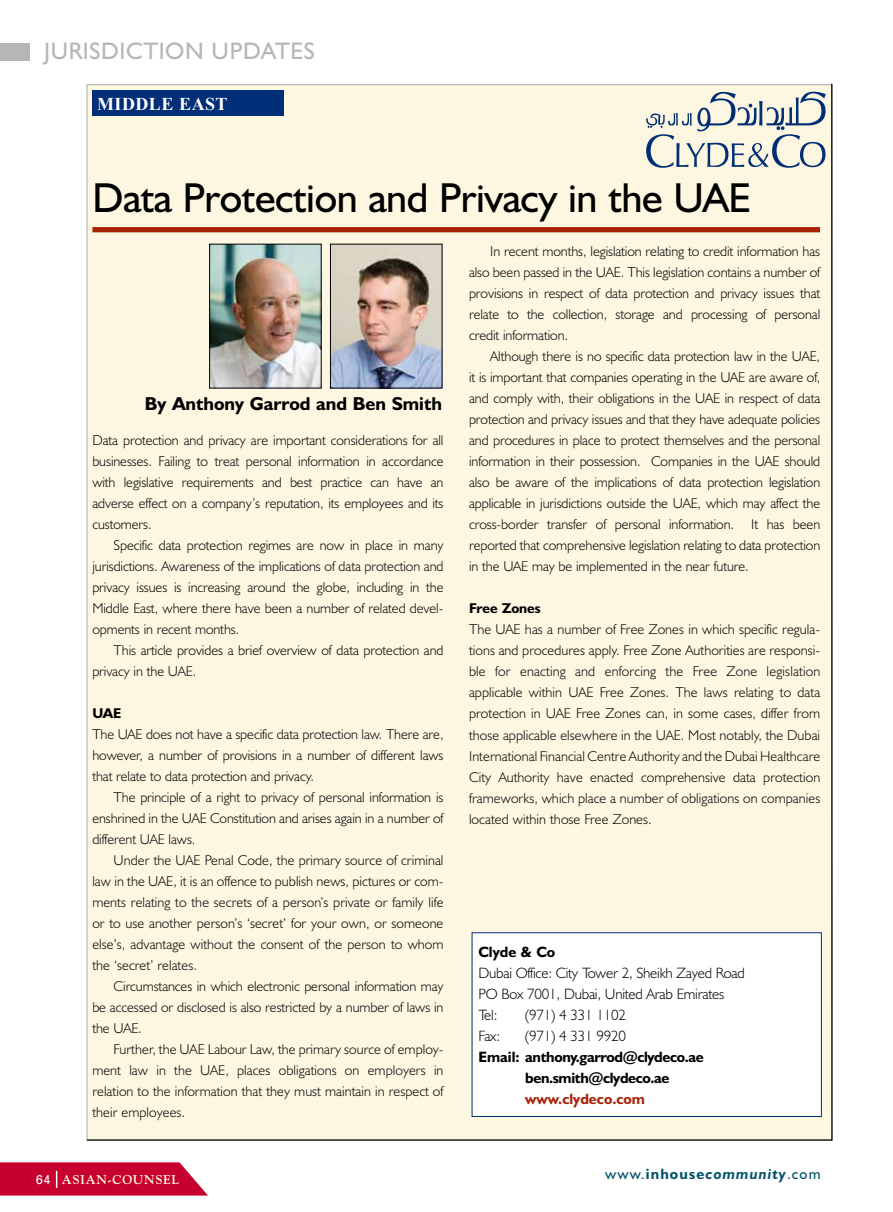
<style>
.page{position:relative;width:893px;height:1212px;background:#fff}
.page>*{position:absolute;margin:0;border:0;box-sizing:border-box;transform-origin:0 0}
.t1{font:42px "Humanist 521 BT";letter-spacing:-.01em;color:#000}
.t2{font:24px "Humanist 521 BT";letter-spacing:.025em;color:#b5b6b6}
.t3{font:700 18.75px "Humanist 521 BT";color:#000}
.t4{font:700 18px "Times New Roman";letter-spacing:.025em;color:#fff}
.t5{font:300 15px/21px "Humanist 521 BT";letter-spacing:-.015em;color:#000}
.t6{font:700 15px/21px "Humanist 521 BT";letter-spacing:-.025em;color:#000}
.t7{font:italic 700 15px "Humanist 521 BT";letter-spacing:.075em;color:#00536a}
.t8{font:700 15px "Humanist 521 BT";color:#a82208}
.t9{font:300 14.25px/21px "Humanist 521 BT";letter-spacing:-.005em;color:#000;text-align:justify}
.t10{font:700 14.25px "Humanist 521 BT";letter-spacing:-.005em;color:#000}
.t11{font:700 12.75px "Goudy";letter-spacing:.05em;color:#fffcd7}
.s1{font-family:"Univers";font-weight:400;color:#fff}
.s2{font-weight:400;font-style:normal}
.s3{font-style:normal}
</style>
<div class="page">
<div style="left:0;top:43px;width:30px;height:18px;background:#b5b6b6"></div>
<svg style="left:0;top:1162px;width:208px;height:33px;background:#cb1541"></svg>
<div style="left:86px;top:83px;width:747px;height:1058px;background:#fdf6e0"></div>
<div style="left:93px;top:90px;width:191px;height:26px;background:#002e77"></div>
<div style="left:92px;top:227px;width:728px;height:5px;background:#a82208"></div>
<svg style="left:645px;top:85px;width:181px;height:83px;background:#d2d4cd"></svg>
<img style="left:211px;top:246px;width:108px;height:140px">
<div style="left:209px;top:244px;width:112px;height:144px;border:1px solid #000"></div>
<img style="left:332px;top:246px;width:108px;height:140px">
<div style="left:330px;top:244px;width:112px;height:144px;border:1px solid #000"></div>
<div style="left:472px;top:933px;width:349px;height:183px;background:#fff"></div>
<div style="left:472px;top:932px;width:350px;height:185px;border:1px solid #002e77"></div>
<h2 class="t2" style="left:44px;top:36px;width:273px">JURISDICTION UPDATES</h2>
<p class="t4" style="left:97px;top:93px;width:132px">MIDDLE EAST</p>
<h1 class="t1" style="left:92px;top:172px;width:660px">Data Protection and Privacy in the UAE</h1>
<h3 class="t3" style="left:145px;top:392px;width:299px">By Anthony Garrod and Ben Smith</h3>
<p class="t9" style="left:92px;top:430px;width:353px">Data protection and privacy are important considerations for all businesses. Failing to treat personal information in accordance with legislative requirements and best practice can have an adverse effect on a company’s reputation, its employees and its customers.</p>
<p class="t9" style="left:92px;top:535px;width:353px;text-indent:21px">Specific data protection regimes are now in place in many jurisdictions. Awareness of the implications of data protection and privacy issues is increasing around the globe, including in the Middle East, where there have been a number of related devel&shy;opments in recent months.</p>
<p class="t9" style="left:92px;top:640px;width:353px;text-indent:21px">This article provides a brief overview of data protection and privacy in the UAE.</p>
<p class="t10" style="left:92px;top:704px;width:31px">UAE</p>
<p class="t9" style="left:92px;top:724px;width:353px">The UAE does not have a specific data protection law. There are, however, a number of provisions in a number of different laws that relate to data protection and privacy.</p>
<p class="t9" style="left:92px;top:787px;width:353px;text-indent:21px">The principle of a right to privacy of personal information is enshrined in the UAE Constitution and arises again in a number of different UAE laws.</p>
<p class="t9" style="left:92px;top:850px;width:353px;text-indent:21px">Under the UAE Penal Code, the primary source of criminal law in the UAE, it is an offence to publish news, pictures or com&shy;ments relating to the secrets of a person’s private or family life or to use another person’s ‘secret’ for your own, or someone else’s, advantage without the consent of the person to whom the ‘secret’ relates.</p>
<p class="t9" style="left:92px;top:976px;width:353px;text-indent:21px">Circumstances in which electronic personal information may be accessed or disclosed is also restricted by a number of laws in the UAE.</p>
<p class="t9" style="left:92px;top:1039px;width:353px;text-indent:21px">Further, the UAE Labour Law, the primary source of employ&shy;ment law in the UAE, places obligations on employers in relation to the information that they must maintain in respect of their employees.</p>
<p class="t9" style="left:469px;top:241px;width:353px;text-indent:21px">In recent months, legislation relating to credit information has also been passed in the UAE. This legislation contains a number of provisions in respect of data protection and privacy issues that relate to the collection, storage and processing of personal credit information.</p>
<p class="t9" style="left:469px;top:346px;width:353px;text-indent:21px">Although there is no specific data protection law in the UAE, it is important that companies operating in the UAE are aware of, and comply with, their obligations in the UAE in respect of data protection and privacy issues and that they have adequate policies and procedures in place to protect themselves and the personal information in their possession. Companies in the UAE should also be aware of the implications of data protection legislation applicable in jurisdictions outside the UAE, which may affect the cross-border transfer of personal information. It has been reported that comprehensive legislation relating to data protection in the UAE may be implemented in the near future.</p>
<p class="t10" style="left:469px;top:600px;width:73px">Free Zones</p>
<p class="t9" style="left:469px;top:619px;width:353px">The UAE has a number of Free Zones in which specific regula&shy;tions and procedures apply. Free Zone Authorities are responsi&shy;ble for enacting and enforcing the Free Zone legislation applicable within UAE Free Zones. The laws relating to data protection in UAE Free Zones can, in some cases, differ from those applicable elsewhere in the UAE. Most notably, the Dubai International Financial Centre Authority and the Dubai Healthcare City Authority have enacted comprehensive data protection frameworks, which place a number of obligations on companies located within those Free Zones.</p>
<p class="t6" style="left:478px;top:941px;width:78px">Clyde &amp; Co</p>
<p class="t5" style="left:478px;top:962px;width:268px">Dubai Office: City Tower 2, Sheikh Zayed Road<br>PO Box 7001, Dubai, United Arab Emirates<br>Tel:</p>
<p class="t5" style="left:525px;top:1004px;width:102px">(971) 4 331 1102</p>
<p class="t5" style="left:478px;top:1025px;width:23px">Fax:</p>
<p class="t5" style="left:525px;top:1025px;width:102px">(971) 4 331 9920</p>
<p class="t6" style="left:525px;top:1046px;width:180px;text-indent:-47px">Email: anthony.garrod@clydeco.ae ben.smith@clydeco.ae</p>
<p class="t8" style="left:525px;top:1089px;width:121px">www.clydeco.com</p>
<p class="t11" style="left:36px;top:1172px;width:145px"><span class="s1">64</span> ASIAN-COUNSEL</p>
<p class="t7" style="left:605px;top:1164px;width:217px"><span class="s2">www.</span><span class="s3">inhouse</span>community<span class="s2">.com</span></p>
</div>
